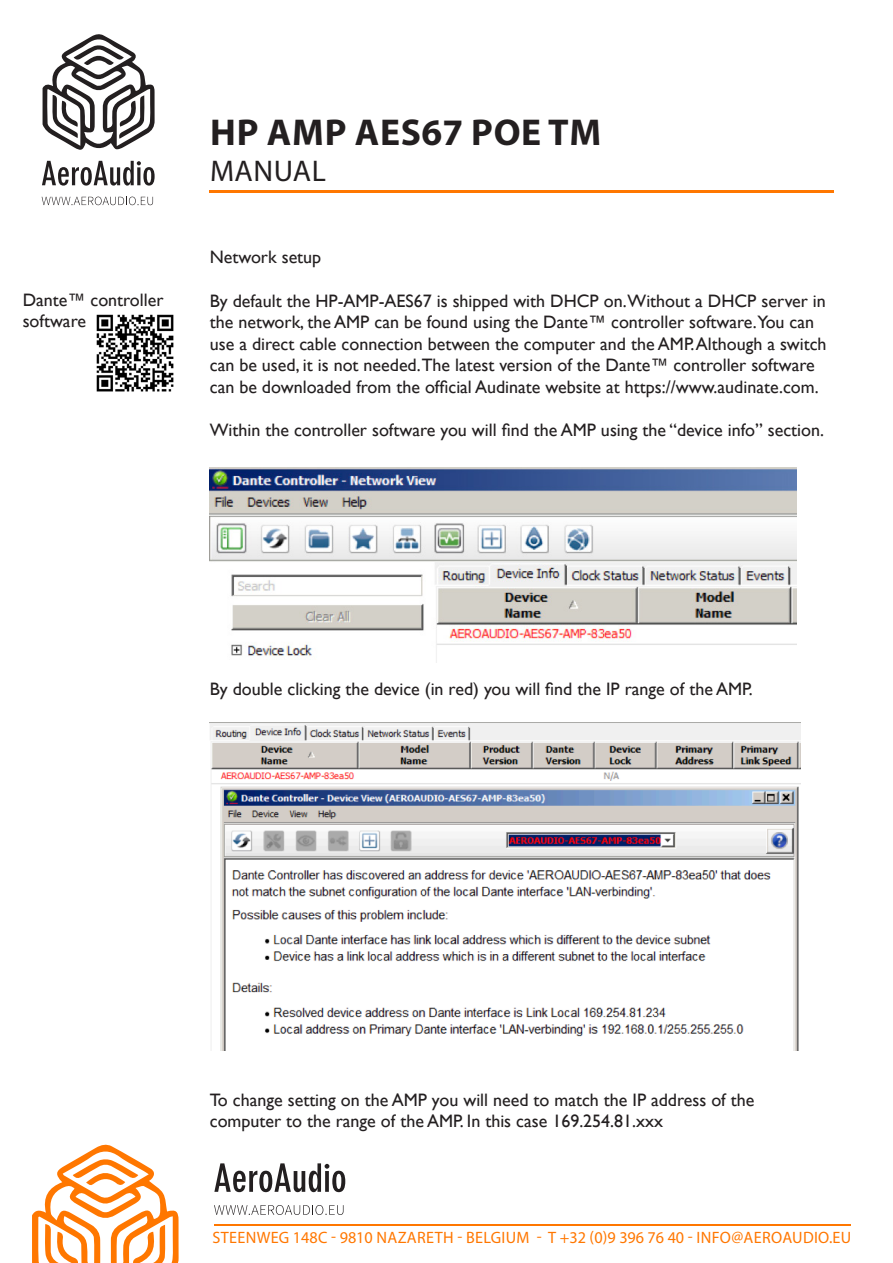
<style>
.page{position:relative;width:893px;height:1263px;background:#fff}
.page>*{position:absolute;margin:0;border:0;box-sizing:border-box;transform-origin:0 0}
.t1{font:700 37.5px "Myriad Pro";letter-spacing:.02em;color:#231f20}
.t2{font:30px "Myriad Pro";letter-spacing:.02em;color:#231f20}
.t3{font:18px/21.6px "Gill Sans";color:#231f20}
.t4{font:16.5px "Myriad Pro";letter-spacing:.02em;color:#f70}
</style>
<div class="page">
<hr style="left:209px;top:190px;width:624px;height:3px;background:#f70">
<svg style="left:43px;top:34px;width:112px;height:116px"></svg>
<svg style="left:42px;top:161px;width:113px;height:25px"></svg>
<svg style="left:42px;top:197px;width:111px;height:8px"></svg>
<hr style="left:214px;top:1224px;width:636px;height:1px;background:#f70">
<svg style="left:214px;top:1163px;width:131px;height:29px"></svg>
<svg style="left:214px;top:1205px;width:129px;height:10px"></svg>
<svg style="left:32px;top:1144px;width:147px;height:119px"></svg>
<img style="left:96px;top:314px;width:78px;height:78px">
<img style="left:210px;top:468px;width:586px;height:195px">
<img style="left:210px;top:723px;width:590px;height:327px">
<p class="t3" style="left:23px;top:289px;width:142px">Dante™ controller software</p>
<p class="t1" style="left:210px;top:108px;width:392px">HP AMP AES67 POE TM</p>
<p class="t2" style="left:210px;top:152px;width:117px">MANUAL</p>
<p class="t3" style="left:210px;top:246px;width:113px">Network setup</p>
<p class="t3" style="left:210px;top:289px;width:618px">By default the HP-AMP-AES67 is shipped with DHCP on.Without a DHCP server in the network, the AMP can be found using the Dante™ controller software.You can use a direct cable connection between the computer and the AMP. Although a switch can be used, it is not needed.The latest version of the Dante™ controller software can be downloaded from the official Audinate website at https://www.audinate.com.</p>
<p class="t3" style="left:210px;top:419px;width:616px">Within the controller software you will find the AMP using the “device info” section.</p>
<p class="t3" style="left:210px;top:678px;width:544px">By double clicking the device (in red) you will find the IP range of the AMP.</p>
<p class="t3" style="left:210px;top:1089px;width:546px">To change setting on the AMP you will need to match the IP address of the computer to the range of the AMP. In this case 169.254.81.xxx</p>
<p class="t4" style="left:212px;top:1227px;width:640px">STEENWEG 148C - 9810 NAZARETH - BELGIUM - T +32 (0)9 396 76 40 - INFO@AEROAUDIO.EU</p>
</div>
